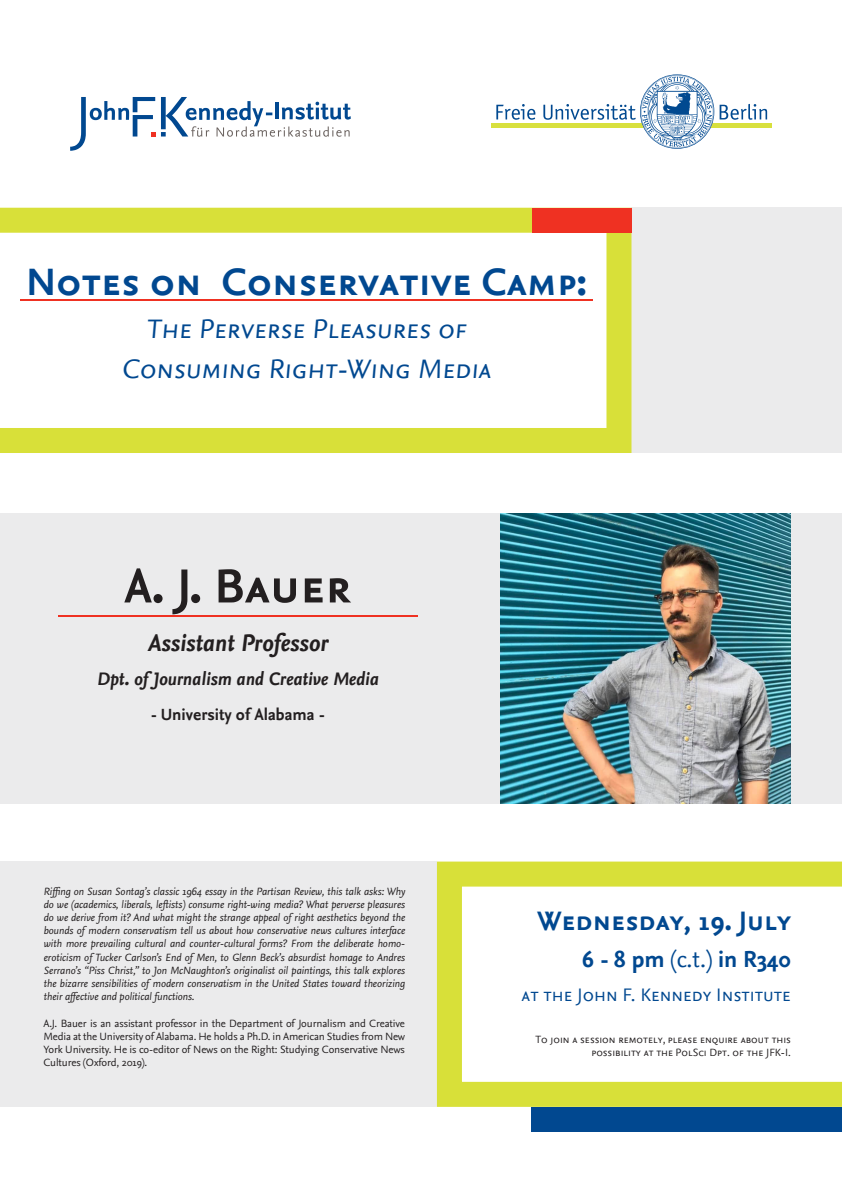
<style>
.page{position:relative;width:842px;height:1191px;background:#fff}
.page>*{position:absolute;margin:0;border:0;box-sizing:border-box;transform-origin:0 0}
.t1{font:50px "Nexus Sans Bold SC";color:#231f20}
.t2{font:40px "Nexus Sans Bold SC";color:#014890}
.t3{font:28px "Nexus Sans Regular SC";color:#014890}
.t4{font:28px "Nexus Sans Bold SC";color:#014890}
.t5{font:italic 700 25px "Nexus Sans";color:#231f20}
.t6{font:700 24px "Nexus Sans";color:#014890}
.t7{font:italic 700 19px "Nexus Sans";color:#231f20}
.t8{font:19px "Nexus Sans Regular SC";color:#014890}
.t9{font:700 17px "Nexus Sans";color:#231f20}
.t10{font:italic 11px/13.2px "Nexus Sans Pro";letter-spacing:-.01em;color:#231f20;text-align:justify}
.t11{font:11px/13.2px "Nexus Sans Pro";letter-spacing:-.01em;color:#231f20;text-align:justify}
.t12{font:11px "Nexus Sans Regular SC";color:#231f20}
.s1{font-family:"Nexus Sans TF";font-weight:400}
</style>
<div class="page">
<svg style="left:496px;top:104px;width:39px;height:16px"></svg>
<svg style="left:720px;top:104px;width:47px;height:16px"></svg>
<hr style="left:491px;top:124px;width:281px;height:4px;background:#d8e03d">
<svg style="left:543px;top:74px;width:171px;height:75px"></svg>
<svg style="left:70px;top:97px;width:281px;height:54px"></svg>
<div style="left:0;top:513px;width:842px;height:290px;background:#ebebec"></div>
<div style="left:631px;top:208px;width:211px;height:245px;background:#ebebec"></div>
<div style="left:0;top:861px;width:437px;height:245px;background:#ebebec"></div>
<div style="left:532px;top:1106px;width:310px;height:25px;background:#014890"></div>
<svg style="left:0;top:208px;width:631px;height:245px"></svg>
<div style="left:532px;top:208px;width:99px;height:24px;background:#ef3122"></div>
<svg style="left:437px;top:861px;width:405px;height:245px"></svg>
<hr style="left:58px;top:615px;width:360px;height:2px;background:#ef3122">
<img style="left:501px;top:513px;width:290px;height:290px">
<hr style="left:21px;top:299px;width:572px;height:2px;background:#ef3122">
<p class="t2" style="left:26px;top:259px;width:562px">Notes on Conservative Camp:</p>
<p class="t3" style="left:147px;top:312px;width:324px">The Perverse Pleasures of</p>
<p class="t3" style="left:122px;top:352px;width:374px">Consuming Right-Wing Media</p>
<p class="t1" style="left:124px;top:557px;width:228px">A. J. Bauer</p>
<p class="t5" style="left:147px;top:629px;width:182px">Assistant Professor</p>
<p class="t7" style="left:97px;top:668px;width:283px">Dpt. of Journalism and Creative Media</p>
<p class="t9" style="left:151px;top:704px;width:176px">- University of Alabama -</p>
<p class="t10" style="left:43px;top:883px;width:363px">Riffing on Susan Sontag’s classic 1964 essay in the Partisan Review, this talk asks: Why do we (academics, liberals, leftists) consume right-wing media? What perverse pleasures do we derive from it? And what might the strange appeal of right aesthetics beyond the bounds of modern conservatism tell us about how conservative news cultures interface with more prevailing cultural and counter-cultural forms? From the deliberate homo&shy;eroticism of Tucker Carlson’s End of Men, to Glenn Beck’s absurdist homage to Andres Serrano’s “Piss Christ,” to Jon McNaughton’s originalist oil paintings, this talk explores the bizarre sensibilities of modern conservatism in the United States toward theorizing their affective and political functions.</p>
<p class="t11" style="left:43px;top:1015px;width:363px">A.J. Bauer is an assistant professor in the Department of Journalism and Creative Media at the University of Alabama. He holds a Ph.D. in American Studies from New York University. He is co-editor of News on the Right: Studying Conservative News Cultures (Oxford, 2019).</p>
<p class="t4" style="left:537px;top:904px;width:255px">Wednesday, 19. July</p>
<p class="t6" style="left:583px;top:945px;width:210px">6 - 8 pm <span class="s1">(c.t.)</span> in R340</p>
<p class="t8" style="left:522px;top:983px;width:271px">at the John F. Kennedy Institute</p>
<p class="t12" style="left:535px;top:1033px;width:257px">To join a session remotely, please enquire about this</p>
<p class="t12" style="left:591px;top:1046px;width:201px">possibility at the PolSci Dpt. of the JFK-I.</p>
</div>
